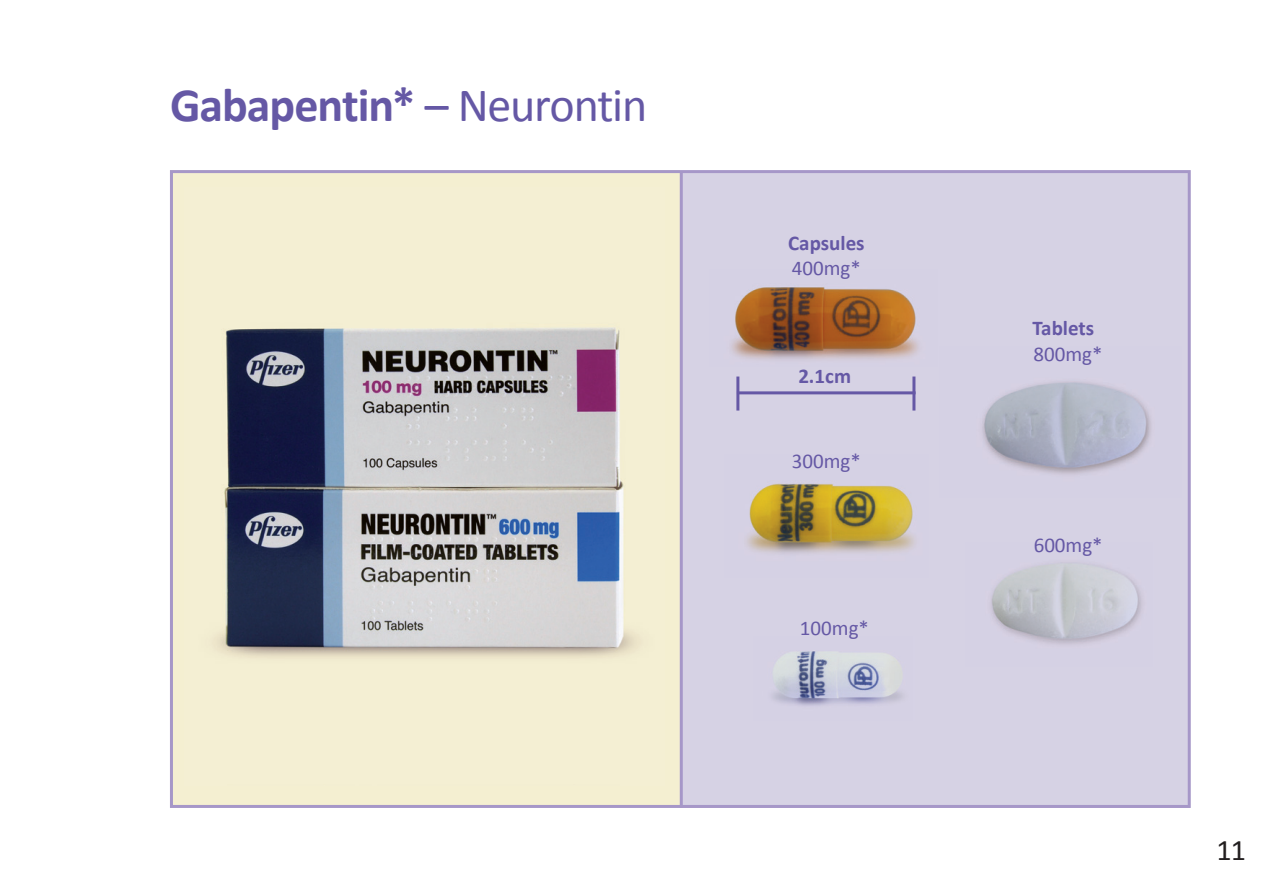
<style>
.page{position:relative;width:1276px;height:893px;background:#fff}
.page>*{position:absolute;margin:0;border:0;box-sizing:border-box;transform-origin:0 0}
.t1{font:700 48px "Calibri";letter-spacing:-.02em;color:#6558a5}
.t2{font:30px "Calibri";color:#231f20}
.t3{font:21px "Calibri";color:#6558a5}
.t4{font:700 21px "Calibri";color:#6558a5}
.s1{font-weight:400}
</style>
<div class="page">
<div style="left:170px;top:170px;width:509px;height:635px;background:#f4efd1"></div>
<img style="left:216px;top:328px;width:422px;height:330px">
<div style="left:680px;top:171px;width:509px;height:637px;background:#d6d2e4"></div>
<img style="left:731px;top:287px;width:188px;height:72px">
<img style="left:772px;top:651px;width:131px;height:55px">
<img style="left:746px;top:483px;width:169px;height:71px">
<img style="left:982px;top:381px;width:169px;height:94px">
<img style="left:991px;top:562px;width:151px;height:82px">
<hr style="left:680px;top:171px;width:3px;height:636px;background:#a697c8">
<div style="left:170px;top:170px;width:1020px;height:638px;border:3px solid #a697c8"></div>
<hr style="left:737px;top:391px;width:178px;height:3px;background:#6558a5">
<hr style="left:912px;top:376px;width:3px;height:35px;background:#6558a5">
<hr style="left:736px;top:376px;width:3px;height:35px;background:#6558a5">
<h1 class="t1" style="left:170px;top:74px;width:478px">Gabapentin* <span class="s1">– Neurontin</span></h1>
<p class="t4" style="left:788px;top:229px;width:78px">Capsules</p>
<p class="t3" style="left:792px;top:255px;width:71px">400mg*</p>
<p class="t4" style="left:798px;top:362px;width:54px">2.1cm</p>
<p class="t3" style="left:792px;top:448px;width:71px">300mg*</p>
<p class="t3" style="left:800px;top:615px;width:71px">100mg*</p>
<p class="t4" style="left:1032px;top:315px;width:63px">Tablets</p>
<p class="t3" style="left:1033px;top:340px;width:71px">800mg*</p>
<p class="t3" style="left:1033px;top:531px;width:71px">600mg*</p>
<h2 class="t2" style="left:1216px;top:831px;width:31px">11</h2>
</div>
